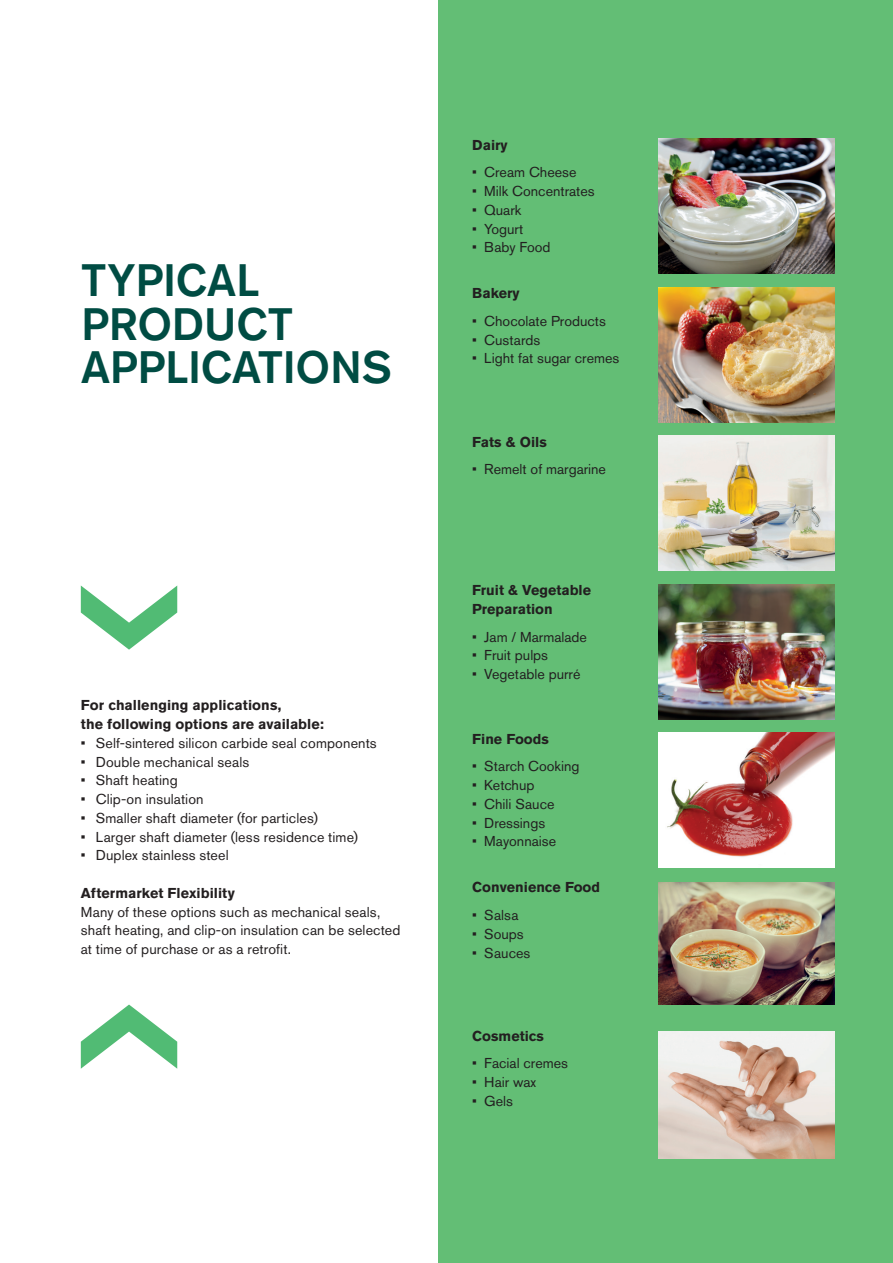
<style>
.page{position:relative;width:893px;height:1263px;background:#fff}
.page>*{position:absolute;margin:0;border:0;box-sizing:border-box;transform-origin:0 0}
.t1{font:500 45px/43.5px "Akzidenz Grotesk Pro";letter-spacing:-.005em;color:#004c43}
.t2{font:14.25px/18.8px "Akzidenz Grotesk Pro";letter-spacing:.005em;color:#231f20}
.t3{font:700 14.25px/18.8px "Akzidenz Grotesk Pro";color:#231f20}
</style>
<div class="page">
<svg style="left:81px;top:585px;width:96px;height:65px"></svg>
<svg style="left:81px;top:1004px;width:96px;height:65px"></svg>
<div style="left:438px;top:0;width:455px;height:1263px;background:#63be75"></div>
<img style="left:659px;top:139px;width:175px;height:135px">
<img style="left:659px;top:287px;width:175px;height:135px">
<img style="left:659px;top:436px;width:175px;height:135px">
<img style="left:659px;top:584px;width:175px;height:135px">
<img style="left:659px;top:733px;width:175px;height:135px">
<img style="left:659px;top:1031px;width:175px;height:127px">
<img style="left:659px;top:883px;width:175px;height:122px">
<h1 class="t1" style="left:81px;top:258px;width:312px">TYPICAL<br>PRODUCT<br>APPLICATIONS</h1>
<p class="t3" style="left:81px;top:696px;width:245px">For challenging applications,<br>the following options are available:</p>
<p class="t2" style="left:81px;top:733px;width:297px">• Self-sintered silicon carbide seal components</p>
<p class="t2" style="left:81px;top:752px;width:170px">• Double mechanical seals</p>
<p class="t2" style="left:81px;top:771px;width:98px">• Shaft heating</p>
<p class="t2" style="left:81px;top:790px;width:124px">• Clip-on insulation</p>
<p class="t2" style="left:81px;top:808px;width:239px">• Smaller shaft diameter (for particles)</p>
<p class="t2" style="left:81px;top:827px;width:279px">• Larger shaft diameter (less residence time)</p>
<p class="t2" style="left:81px;top:846px;width:149px">• Duplex stainless steel</p>
<p class="t3" style="left:81px;top:883px;width:156px">Aftermarket Flexibility</p>
<p class="t2" style="left:81px;top:902px;width:321px">Many of these options such as mechanical seals, shaft heating, and clip-on insulation can be selected at time of purchase or as a retrofit.</p>
<p class="t3" style="left:472px;top:135px;width:37px">Dairy</p>
<p class="t2" style="left:472px;top:163px;width:106px">• Cream Cheese</p>
<p class="t2" style="left:472px;top:182px;width:124px">• Milk Concentrates</p>
<p class="t2" style="left:472px;top:200px;width:51px">• Quark</p>
<p class="t2" style="left:472px;top:219px;width:52px">• Yogurt</p>
<p class="t2" style="left:472px;top:238px;width:80px">• Baby Food</p>
<p class="t3" style="left:472px;top:284px;width:49px">Bakery</p>
<p class="t2" style="left:472px;top:311px;width:135px">• Chocolate Products</p>
<p class="t2" style="left:472px;top:330px;width:70px">• Custards</p>
<p class="t2" style="left:472px;top:349px;width:149px">• Light fat sugar cremes</p>
<p class="t3" style="left:472px;top:432px;width:76px">Fats &amp; Oils</p>
<p class="t2" style="left:472px;top:460px;width:135px">• Remelt of margarine</p>
<p class="t3" style="left:472px;top:581px;width:120px">Fruit &amp; Vegetable<br>Preparation</p>
<p class="t2" style="left:472px;top:627px;width:116px">• Jam / Marmalade</p>
<p class="t2" style="left:472px;top:646px;width:77px">• Fruit pulps</p>
<p class="t2" style="left:472px;top:665px;width:110px">• Vegetable purré</p>
<p class="t3" style="left:472px;top:729px;width:78px">Fine Foods</p>
<p class="t2" style="left:472px;top:757px;width:109px">• Starch Cooking</p>
<p class="t2" style="left:472px;top:776px;width:64px">• Ketchup</p>
<p class="t2" style="left:472px;top:794px;width:84px">• Chili Sauce</p>
<p class="t2" style="left:472px;top:813px;width:74px">• Dressings</p>
<p class="t2" style="left:472px;top:832px;width:85px">• Mayonnaise</p>
<p class="t3" style="left:472px;top:878px;width:129px">Convenience Food</p>
<p class="t2" style="left:472px;top:905px;width:48px">• Salsa</p>
<p class="t2" style="left:472px;top:924px;width:53px">• Soups</p>
<p class="t2" style="left:472px;top:943px;width:60px">• Sauces</p>
<p class="t3" style="left:472px;top:1026px;width:73px">Cosmetics</p>
<p class="t2" style="left:472px;top:1054px;width:97px">• Facial cremes</p>
<p class="t2" style="left:472px;top:1073px;width:65px">• Hair wax</p>
<p class="t2" style="left:472px;top:1091px;width:42px">• Gels</p>
</div>
